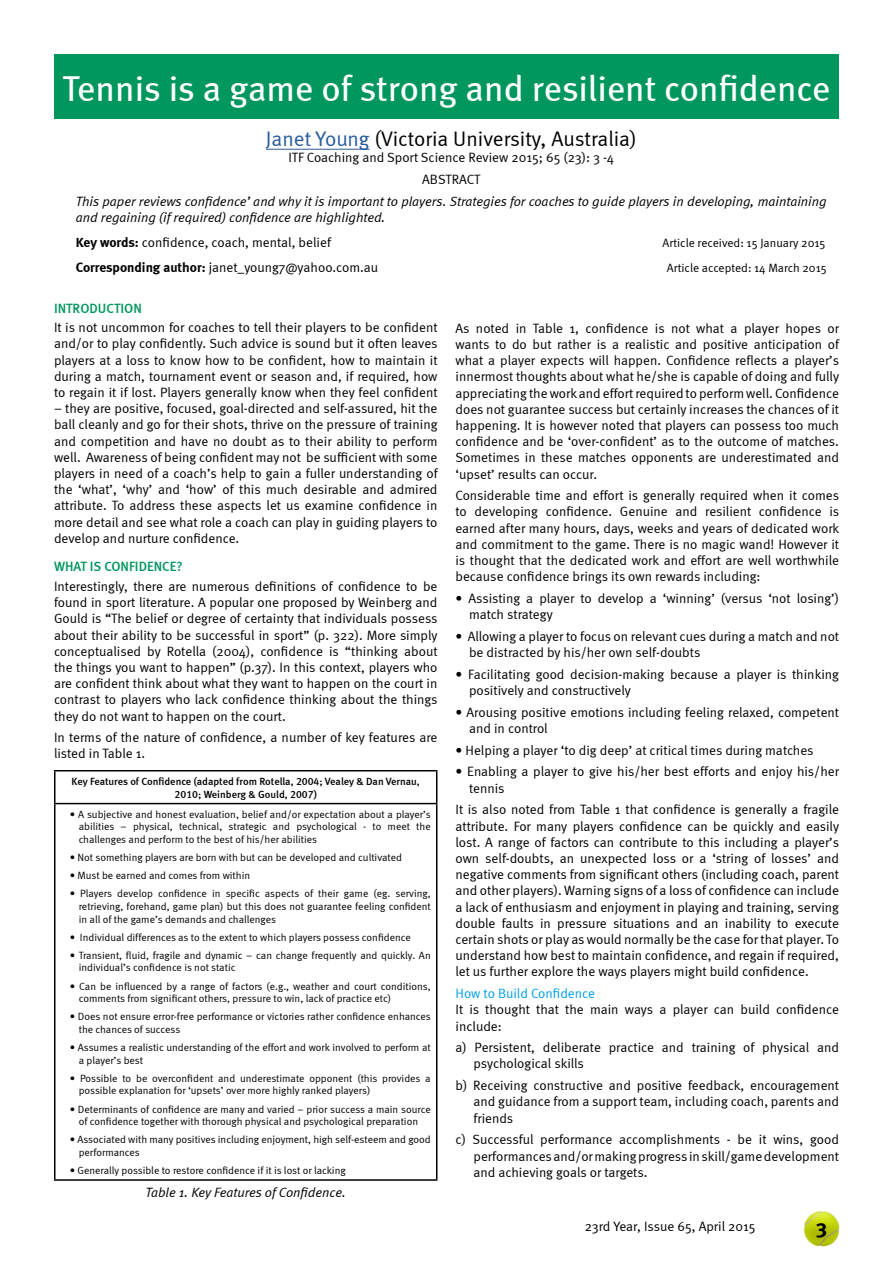
<style>
.page{position:relative;width:893px;height:1263px;background:#fff}
.page>*{position:absolute;margin:0;border:0;box-sizing:border-box;transform-origin:0 0}
.t1{font:36px "Meta";color:#fff}
.t2{font:21px "Meta Normal";color:#000}
.t3{font:700 21px "Meta";color:#000}
.t4{font:13.5px/16.2px "Meta Normal";color:#000;text-align:justify}
.t5{font:italic 13.5px/16.2px "Meta Normal";color:#000}
.t6{font:13.5px "Meta Medium LF";color:#00975f}
.t7{font:13.5px "Meta Normal";letter-spacing:-.005em;color:#009fe3}
.t8{font:12px "Meta Normal";color:#000}
.t9{font:10.5px/12.6px "Meta Normal";color:#000}
.t10{font:10.5px/12.6px "Meta Medium LF";color:#000;text-align:center}
.s1{color:#275b9b}
.s2{font-family:"Meta";font-weight:700}
</style>
<div class="page">
<img style="left:803px;top:1211px;width:37px;height:36px">
<div style="left:54px;top:54px;width:785px;height:65px;background:#00975f"></div>
<hr style="left:266px;top:149px;width:104px;height:1px;background:#275b9b">
<hr style="left:54px;top:770px;width:383px;height:1px;background:#000">
<hr style="left:54px;top:771px;width:2px;height:32px;background:#000">
<hr style="left:436px;top:771px;width:1px;height:32px;background:#000">
<hr style="left:54px;top:803px;width:383px;height:1px;background:#000">
<hr style="left:54px;top:804px;width:2px;height:375px;background:#000">
<hr style="left:436px;top:804px;width:1px;height:375px;background:#000">
<hr style="left:54px;top:1179px;width:383px;height:2px;background:#000">
<h1 class="t1" style="left:62px;top:67px;width:770px">Tennis is a game of strong and resilient confidence</h1>
<h2 class="t2" style="left:266px;top:127px;width:372px"><span class="s1">Janet Young</span> (Victoria University, Australia)</h2>
<p class="t4" style="left:288px;top:147px;width:327px;line-height:21.8px;text-align:center">ITF Coaching and Sport Science Review 2015; 65 (23): 3 -4<br>ABSTRACT</p>
<p class="t5" style="left:76px;top:193px;width:752px">This paper reviews confidence’ and why it is important to players. Strategies for coaches to guide players in developing, maintaining and regaining (if required) confidence are highlighted.</p>
<p class="t4" style="left:76px;top:234px;width:257px"><span class="s2">Key words:</span> confidence, coach, mental, belief</p>
<p class="t8" style="left:663px;top:236px;width:164px">Article received: 15 January 2015</p>
<p class="t4" style="left:76px;top:259px;width:304px"><span class="s2">Corresponding author:</span> janet_young7@yahoo.com.au</p>
<p class="t8" style="left:667px;top:260px;width:161px">Article accepted: 14 March 2015</p>
<p class="t6" style="left:54px;top:300px;width:89px">INTRODUCTION</p>
<p class="t4" style="left:54px;top:319px;width:385px">It is not uncommon for coaches to tell their players to be confident and/or to play confidently. Such advice is sound but it often leaves players at a loss to know how to be confident, how to maintain it during a match, tournament event or season and, if required, how to regain it if lost. Players generally know when they feel confident</p>
<p class="t4" style="left:54px;top:400px;width:385px">– they are positive, focused, goal-directed and self-assured, hit the ball cleanly and go for their shots, thrive on the pressure of training and competition and have no doubt as to their ability to perform well. Awareness of being confident may not be sufficient with some players in need of a coach’s help to gain a fuller understanding of the ‘what’, ‘why’ and ‘how’ of this much desirable and admired attribute. To address these aspects let us examine confidence in more detail and see what role a coach can play in guiding players to develop and nurture confidence.</p>
<p class="t6" style="left:54px;top:559px;width:130px">WHAT IS CONFIDENCE?</p>
<p class="t4" style="left:54px;top:578px;width:385px">Interestingly, there are numerous definitions of confidence to be found in sport literature. A popular one proposed by Weinberg and Gould is “The belief or degree of certainty that individuals possess about their ability to be successful in sport” (p. 322). More simply conceptualised by Rotella (2004), confidence is “thinking about the things you want to happen” (p.37). In this context, players who are confident think about what they want to happen on the court in contrast to players who lack confidence thinking about the things they do not want to happen on the court.</p>
<p class="t4" style="left:54px;top:729px;width:385px">In terms of the nature of confidence, a number of key features are listed in Table 1.</p>
<p class="t10" style="left:72px;top:775px;width:350px">Key Features of Confidence (adapted from Rotella, 2004; Vealey &amp; Dan Vernau,<br>2010; Weinberg &amp; Gould, 2007)</p>
<p class="t9" style="left:79px;top:808px;width:354px;text-align:justify;text-indent:-9px">• A subjective and honest evaluation, belief and/or expectation about a player’s abilities – physical, technical, strategic and psychological - to meet the challenges and perform to the best of his/her abilities</p>
<p class="t9" style="left:70px;top:851px;width:334px">• Not something players are born with but can be developed and cultivated</p>
<p class="t9" style="left:70px;top:869px;width:182px">• Must be earned and comes from within</p>
<p class="t9" style="left:79px;top:887px;width:354px;text-align:justify;text-indent:-9px">• Players develop confidence in specific aspects of their game (eg. serving, retrieving, forehand, game plan) but this does not guarantee feeling confident in all of the game’s demands and challenges</p>
<p class="t9" style="left:70px;top:931px;width:343px">• Individual differences as to the extent to which players possess confidence</p>
<p class="t9" style="left:79px;top:949px;width:353px;text-indent:-9px">• Transient, fluid, fragile and dynamic – can change frequently and quickly. An individual’s confidence is not static</p>
<p class="t9" style="left:79px;top:979px;width:353px;text-indent:-9px">• Can be influenced by a range of factors (e.g., weather and court conditions, comments from significant others, pressure to win, lack of practice etc)</p>
<p class="t9" style="left:79px;top:1010px;width:354px;text-indent:-9px">• Does not ensure error-free performance or victories rather confidence enhances the chances of success</p>
<p class="t9" style="left:79px;top:1041px;width:354px;text-indent:-9px">• Assumes a realistic understanding of the effort and work involved to perform at a player’s best</p>
<p class="t9" style="left:79px;top:1072px;width:353px;text-indent:-9px">• Possible to be overconfident and underestimate opponent (this provides a possible explanation for ‘upsets’ over more highly ranked players)</p>
<p class="t9" style="left:70px;top:1102px;width:362px;text-align:center">• Determinants of confidence are many and varied – prior success a main source of confidence together with thorough physical and psychological preparation</p>
<p class="t9" style="left:79px;top:1133px;width:353px;text-indent:-9px">• Associated with many positives including enjoyment, high self-esteem and good performances</p>
<p class="t9" style="left:70px;top:1164px;width:277px">• Generally possible to restore confidence if it is lost or lacking</p>
<p class="t5" style="left:146px;top:1183px;width:202px">Table 1. Key Features of Confidence.</p>
<p class="t4" style="left:455px;top:320px;width:385px">As noted in Table 1, confidence is not what a player hopes or wants to do but rather is a realistic and positive anticipation of what a player expects will happen. Confidence reflects a player’s innermost thoughts about what he/she is capable of doing and fully appreciating the work and effort required to perform well. Confidence does not guarantee success but certainly increases the chances of it happening. It is however noted that players can possess too much confidence and be ‘over-confident’ as to the outcome of matches.<br>Sometimes in these matches opponents are underestimated and ‘upset’ results can occur.</p>
<p class="t4" style="left:455px;top:487px;width:385px">Considerable time and effort is generally required when it comes to developing confidence. Genuine and resilient confidence is earned after many hours, days, weeks and years of dedicated work and commitment to the game. There is no magic wand! However it is thought that the dedicated work and effort are well worthwhile because confidence brings its own rewards including:</p>
<p class="t4" style="left:469px;top:590px;width:371px;text-indent:-14px">• Assisting a player to develop a ‘winning’ (versus ‘not losing’) match strategy</p>
<p class="t4" style="left:469px;top:628px;width:372px;text-indent:-14px">• Allowing a player to focus on relevant cues during a match and not be distracted by his/her own self-doubts</p>
<p class="t4" style="left:469px;top:666px;width:371px;text-indent:-14px">• Facilitating good decision-making because a player is thinking positively and constructively</p>
<p class="t4" style="left:469px;top:704px;width:372px;text-indent:-14px">• Arousing positive emotions including feeling relaxed, competent and in control</p>
<p class="t4" style="left:455px;top:742px;width:360px">• Helping a player ‘to dig deep’ at critical times during matches</p>
<p class="t4" style="left:469px;top:763px;width:371px;text-indent:-14px">• Enabling a player to give his/her best efforts and enjoy his/her tennis</p>
<p class="t4" style="left:455px;top:801px;width:385px">It is also noted from Table 1 that confidence is generally a fragile attribute. For many players confidence can be quickly and easily lost. A range of factors can contribute to this including a player’s own self-doubts, an unexpected loss or a ‘string of losses’ and negative comments from significant others (including coach, parent and other players). Warning signs of a loss of confidence can include a lack of enthusiasm and enjoyment in playing and training, serving double faults in pressure situations and an inability to execute certain shots or play as would normally be the case for that player. To understand how best to maintain confidence, and regain if required, let us further explore the ways players might build confidence.</p>
<p class="t7" style="left:455px;top:985px;width:141px">How to Build Confidence</p>
<p class="t4" style="left:455px;top:1001px;width:385px">It is thought that the main ways a player can build confidence include:</p>
<p class="t4" style="left:473px;top:1039px;width:367px;text-indent:-18px">a) Persistent, deliberate practice and training of physical and psychological skills</p>
<p class="t4" style="left:473px;top:1077px;width:367px;text-indent:-18px">b) Receiving constructive and positive feedback, encouragement and guidance from a support team, including coach, parents and friends</p>
<p class="t4" style="left:473px;top:1131px;width:367px;text-indent:-18px">c) Successful performance accomplishments - be it wins, good performances and/or making progress in skill/game development and achieving goals or targets.</p>
<p class="t4" style="left:585px;top:1218px;width:172px">23rd Year, Issue 65, April 2015</p>
<h2 class="t3" style="left:816px;top:1214px;width:13px">3</h2>
</div>
